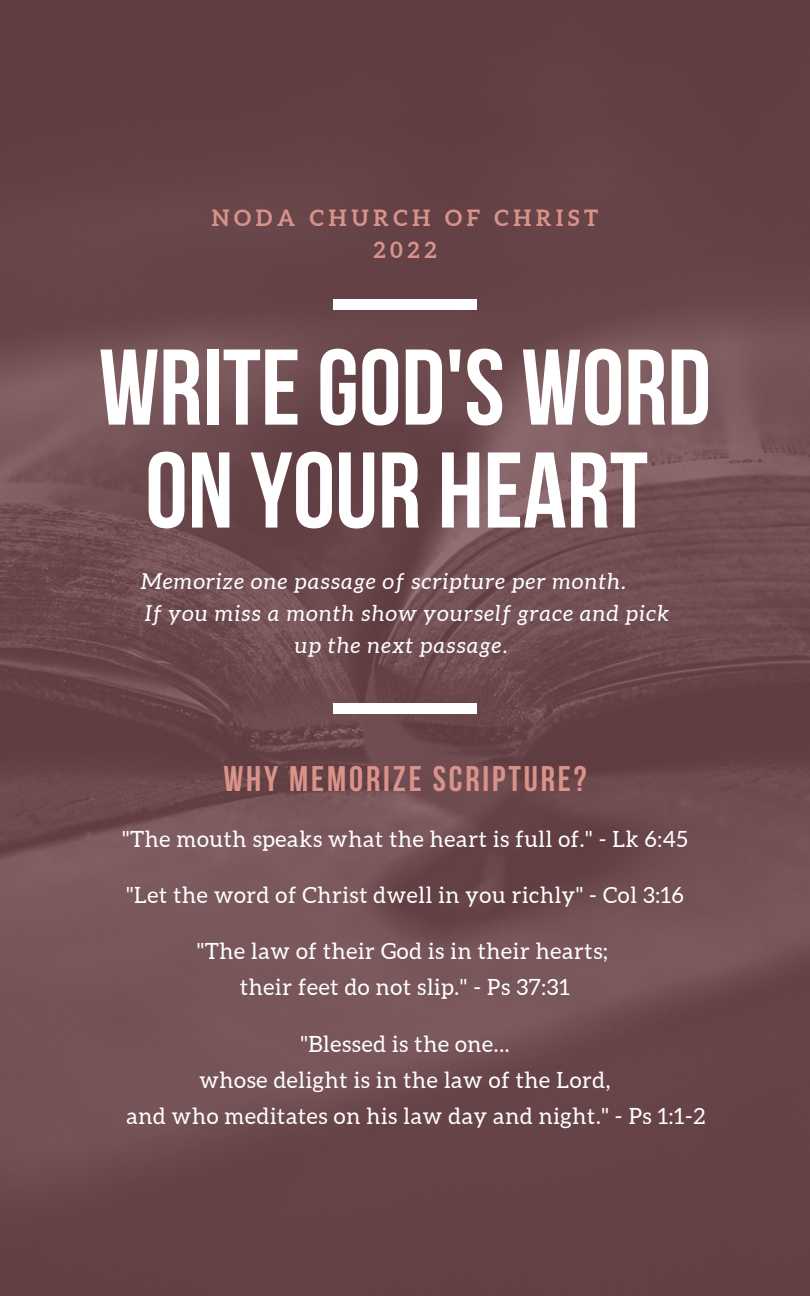
<style>
.page{position:relative;width:810px;height:1296px;background:#fff}
.page>*{position:absolute;margin:0;border:0;box-sizing:border-box;transform-origin:0 0}
.t1{font:700 107.33px/103px "Bebas Neue";color:#fff;text-align:center}
.t2{font:700 35.55px "Bebas Neue";letter-spacing:.08em;color:#d99389}
.t3{font:22.28px "Aleo";letter-spacing:.03em;color:#fff}
.t4{font:700 22.28px "Aleo";letter-spacing:.21em;color:#d99389}
.t5{font:italic 22.05px "Aleo";letter-spacing:.06em;color:#fff}
</style>
<div class="page">
<img style="left:0;top:0;width:810px;height:1296px">
<div style="left:333px;top:299px;width:144px;height:10px;background:#fff"></div>
<div style="left:333px;top:704px;width:144px;height:10px;background:#fff"></div>
<p class="t4" style="left:212px;top:205px;width:388px">NODA CHURCH OF CHRIST</p>
<p class="t4" style="left:373px;top:237px;width:65px">2022</p>
<p class="t1" style="left:99px;top:346px;width:614px">WRITEGOD'S WORD<br>ON YOUR HEART</p>
<p class="t5" style="left:141px;top:569px;width:487px">Memorize one passage of scripture per month.</p>
<p class="t5" style="left:145px;top:601px;width:525px">If you miss a month show yourself grace and pick</p>
<p class="t5" style="left:295px;top:633px;width:214px">up the next passage.</p>
<p class="t2" style="left:223px;top:765px;width:365px">WHY MEMORIZE SCRIPTURE?</p>
<p class="t3" style="left:122px;top:826px;width:567px">"The mouth speaks what the heart is full of." - Lk 6:45</p>
<p class="t3" style="left:126px;top:882px;width:559px">"Let the word of Christ dwell in you richly" - Col 3:16</p>
<p class="t3" style="left:197px;top:939px;width:413px">"The law of their God is in their hearts;</p>
<p class="t3" style="left:240px;top:975px;width:331px">their feet do not slip." - Ps 37:31</p>
<p class="t3" style="left:301px;top:1031px;width:210px">"Blessed is the one...</p>
<p class="t3" style="left:200px;top:1068px;width:412px">whose delight is in the law of the Lord,</p>
<p class="t3" style="left:126px;top:1104px;width:580px">and who meditates on his law day and night." - Ps 1:1-2</p>
</div>
